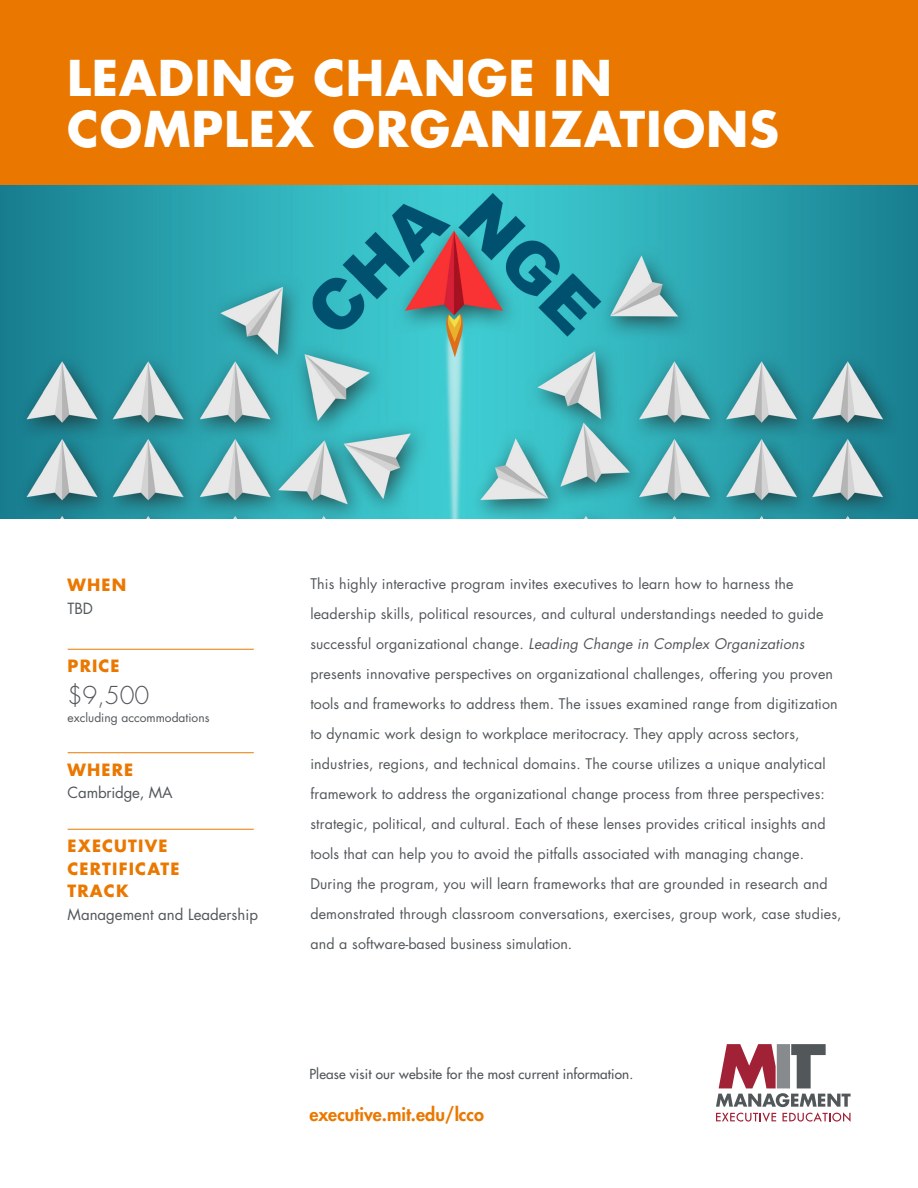
<style>
.page{position:relative;width:918px;height:1188px;background:#fff}
.page>*{position:absolute;margin:0;border:0;box-sizing:border-box;transform-origin:0 0}
.t1{font:700 48px/51px "Futura Std";letter-spacing:.02em;color:#fff}
.t2{font:300 24px "Futura Std";color:#52575a}
.t3{font:800 18px "Futura Std";color:#ea7800}
.t4{font:700 16.5px/22.5px "Futura Std";letter-spacing:.07em;color:#ea7800}
.t5{font:15px "Futura Std";color:#52575a}
.t6{font:14.25px/30px "Futura Std";letter-spacing:.01em;color:#52575a}
.t7{font:500 13.5px "Futura Std";letter-spacing:.01em;color:#52575a}
.t8{font:12px "Futura Std";color:#52575a}
.s1{font-style:italic}
</style>
<div class="page">
<svg style="left:716px;top:1044px;width:135px;height:78px"></svg>
<div style="left:0;top:0;width:918px;height:187px;background:#ea7800"></div>
<hr style="left:68px;top:649px;width:186px;height:1px;background:#ea7800">
<hr style="left:68px;top:752px;width:186px;height:1px;background:#ea7800">
<hr style="left:68px;top:829px;width:186px;height:1px;background:#ea7800">
<img style="left:0;top:186px;width:918px;height:332px">
<h1 class="t1" style="left:67px;top:52px;width:713px">LEADING CHANGE IN<br>COMPLEX ORGANIZATIONS</h1>
<h1 class="t1" style="left:340px;top:82px;width:426px">THE GOOD JOBS<br>STRATEGY:</h1>
<p class="t4" style="left:68px;top:573px;width:60px">WHEN</p>
<p class="t5" style="left:68px;top:599px;width:27px">TBD</p>
<p class="t4" style="left:68px;top:654px;width:54px">PRICE</p>
<h2 class="t2" style="left:68px;top:680px;width:83px">$9,500</h2>
<p class="t8" style="left:68px;top:710px;width:143px">excluding accommodations</p>
<p class="t4" style="left:68px;top:758px;width:67px">WHERE</p>
<p class="t5" style="left:68px;top:783px;width:107px">Cambridge, MA</p>
<p class="t4" style="left:68px;top:834px;width:113px">EXECUTIVE<br>CERTIFICATE<br>TRACK</p>
<p class="t5" style="left:68px;top:905px;width:192px">Management and Leadership</p>
<p class="t6" style="left:310px;top:569px;width:533px">This highly interactive program invites executives to learn how to harness the leadership skills, political resources, and cultural understandings needed to guide successful organizational change. <span class="s1">Leading Change in Complex Organizations </span>presents innovative perspectives on organizational challenges, offering you proven tools and frameworks to address them. The issues examined range from digitization to dynamic work design to workplace meritocracy. They apply across sectors, industries, regions, and technical domains. The course utilizes a unique analytical framework to address the organizational change process from three perspectives: strategic, political, and cultural. Each of these lenses provides critical insights and tools that can help you to avoid the pitfalls associated with managing change.<br>During the program, you will learn frameworks that are grounded in research and demonstrated through classroom conversations, exercises, group work, case studies, and a software-based business simulation.</p>
<p class="t7" style="left:309px;top:1066px;width:325px">Please visit our website for the most current information.</p>
<p class="t3" style="left:309px;top:1103px;width:176px">executive.mit.edu/lcco</p>
</div>
